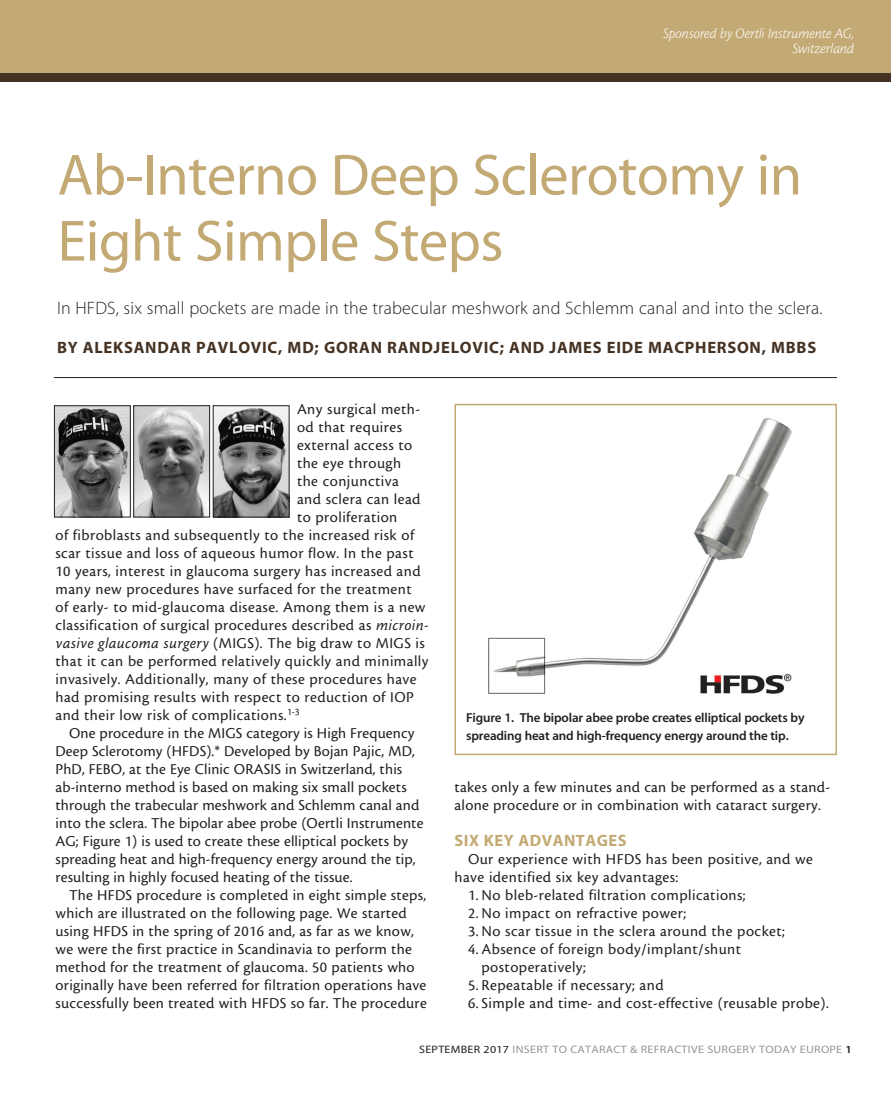
<style>
.page{position:relative;width:891px;height:1094px;background:#fff}
.page>*{position:absolute;margin:0;border:0;box-sizing:border-box;transform-origin:0 0}
.headline{font:58.5px/66px "Myriad MM 400 600";letter-spacing:-.01em;color:#c3aa75}
.deck{font:18px "Myriad MM 215 600";letter-spacing:.01em;color:#231f20}
.author{font:16.5px "Myriad MM 700 600";letter-spacing:.045em;color:#453222}
.subhead{font:16.5px "Myriad MM 700 600";letter-spacing:.03em;color:#c3aa75}
.body{font:15.75px/18px "Cronos MM 408 10";letter-spacing:.03em;color:#231f20}
.body-2{font:15.75px/18px "Cronos MM 408 10";letter-spacing:.01em;color:#231f20}
.t1{font:15px/15.3px "Cronos MM It 250 10";letter-spacing:-.01em;color:#fff;text-align:right}
.t2{font:13.05px/18px "Myriad MM 565 600";letter-spacing:-.01em;color:#231f20}
.t3{font:10.8px "Myriad MM 400 600";letter-spacing:.025em;color:#939598;scale:1.11 1}
.s1{font-family:"Cronos MM It 408 10"}
.s2{color:#231f20}
.s3{font-family:"Myriad MM 565 600";color:#231f20}
</style>
<div class="page">
<div style="left:0;top:0;width:891px;height:82px;background:#453222"></div>
<div style="left:0;top:0;width:891px;height:73px;background:#c3aa75"></div>
<hr style="left:54px;top:377px;width:783px;height:1px;background:#231f20">
<img style="left:56px;top:407px;width:73px;height:108px">
<div style="left:54px;top:405px;width:77px;height:112px;border:1px solid #231f20"></div>
<img style="left:135px;top:407px;width:73px;height:108px">
<div style="left:133px;top:405px;width:77px;height:112px;border:1px solid #231f20"></div>
<img style="left:215px;top:407px;width:73px;height:108px">
<div style="left:213px;top:405px;width:77px;height:112px;border:1px solid #231f20"></div>
<div style="left:454px;top:404px;width:383px;height:351px;border:2px solid #c3aa75"></div>
<img style="left:488px;top:418px;width:304px;height:276px">
<p class="t1" style="left:663px;top:26px;width:192px">Sponsored by Oertli Instrumente AG,<br>Switzerland</p>
<p class="headline" style="left:58px;top:145px;width:746px">Ab-Interno Deep Sclerotomy in<br>Eight Simple Steps</p>
<p class="deck" style="left:57px;top:299px;width:767px">In HFDS, six small pockets are made in the trabecular meshwork and Schlemm canal and into the sclera.</p>
<p class="author" style="left:57px;top:339px;width:761px">BY ALEKSANDAR PAVLOVIC, MD; GORAN RANDJELOVIC; AND JAMES EIDE MACPHERSON, MBBS</p>
<p class="body" style="left:297px;top:400px;width:125px">Any surgical meth-</p>
<p class="body" style="left:297px;top:418px;width:107px">od that requires</p>
<p class="body" style="left:297px;top:436px;width:117px">external access to</p>
<p class="body" style="left:297px;top:454px;width:106px">the eye through</p>
<p class="body" style="left:297px;top:472px;width:103px">the conjunctiva</p>
<p class="body" style="left:297px;top:490px;width:125px">and sclera can lead</p>
<p class="body" style="left:297px;top:508px;width:102px">to proliferation</p>
<p class="body" style="left:56px;top:526px;width:360px">of fibroblasts and subsequently to the increased risk of</p>
<p class="body" style="left:56px;top:544px;width:360px">scar tissue and loss of aqueous humor flow. In the past</p>
<p class="body" style="left:56px;top:562px;width:367px">10 years, interest in glaucoma surgery has increased and</p>
<p class="body" style="left:56px;top:580px;width:358px">many new procedures have surfaced for the treatment</p>
<p class="body" style="left:56px;top:598px;width:371px">of early- to mid-glaucoma disease. Among them is a new</p>
<p class="body" style="left:56px;top:616px;width:375px">classification of surgical procedures described as <span class="s1">microin-</span></p>
<p class="body" style="left:56px;top:634px;width:371px"><span class="s1">vasive glaucoma surgery</span> (MIGS). The big draw to MIGS is</p>
<p class="body" style="left:56px;top:652px;width:375px">that it can be performed relatively quickly and minimally</p>
<p class="body" style="left:56px;top:670px;width:363px">invasively. Additionally, many of these procedures have</p>
<p class="body" style="left:56px;top:688px;width:360px">had promising results with respect to reduction of IOP</p>
<p class="body" style="left:56px;top:706px;width:246px">and their low risk of complications.<sup>1-3</sup></p>
<p class="body-2" style="left:56px;top:724px;width:370px;text-indent:14px">One procedure in the MIGS category is High Frequency Deep Sclerotomy (HFDS).* Developed by Bojan Pajic, MD, PhD, FEBO, at the Eye Clinic ORASIS in Switzerland, this ab-interno method is based on making six small pockets through the trabecular meshwork and Schlemm canal and into the sclera. The bipolar abee probe (Oertli Instrumente AG; Figure 1) is used to create these elliptical pockets by spreading heat and high-frequency energy around the tip, resulting in highly focused heating of the tissue.</p>
<p class="body" style="left:56px;top:886px;width:373px;text-indent:14px">The HFDS procedure is completed in eight simple steps, which are illustrated on the following page. We started using HFDS in the spring of 2016 and, as far as we know, we were the first practice in Scandinavia to perform the method for the treatment of glaucoma. 50 patients who originally have been referred for filtration operations have successfully been treated with HFDS so far. The procedure</p>
<p class="t2" style="left:466px;top:709px;width:340px">Figure 1. The bipolar abee probe creates elliptical pockets by spreading heat and high-frequency energy around the tip.</p>
<p class="body" style="left:454px;top:778px;width:377px">takes only a few minutes and can be performed as a stand&shy;alone procedure or in combination with cataract surgery.</p>
<p class="subhead" style="left:454px;top:833px;width:174px">SIX KEY ADVANTAGES</p>
<p class="body" style="left:454px;top:850px;width:360px;text-indent:14px">Our experience with HFDS has been positive, and we have identified six key advantages:</p>
<p class="body" style="left:468px;top:886px;width:279px">1. No bleb-related filtration complications;</p>
<p class="body" style="left:468px;top:904px;width:220px">2. No impact on refractive power;</p>
<p class="body" style="left:468px;top:922px;width:319px">3. No scar tissue in the sclera around the pocket;</p>
<p class="body" style="left:482px;top:940px;width:261px;text-indent:-14px">4. Absence of foreign body/implant/shunt postoperatively;</p>
<p class="body" style="left:468px;top:976px;width:197px">5. Repeatable if necessary; and</p>
<p class="body" style="left:468px;top:994px;width:362px">6. Simple and time- and cost-effective (reusable probe).</p>
<p class="t3" style="left:419px;top:1044px;width:391px"><span class="s2">SEPTEMBER 2017</span> INSERT TO CATARACT &amp; REFRACTIVE SURGERY TODAY EUROPE <span class="s3">1</span></p>
</div>
